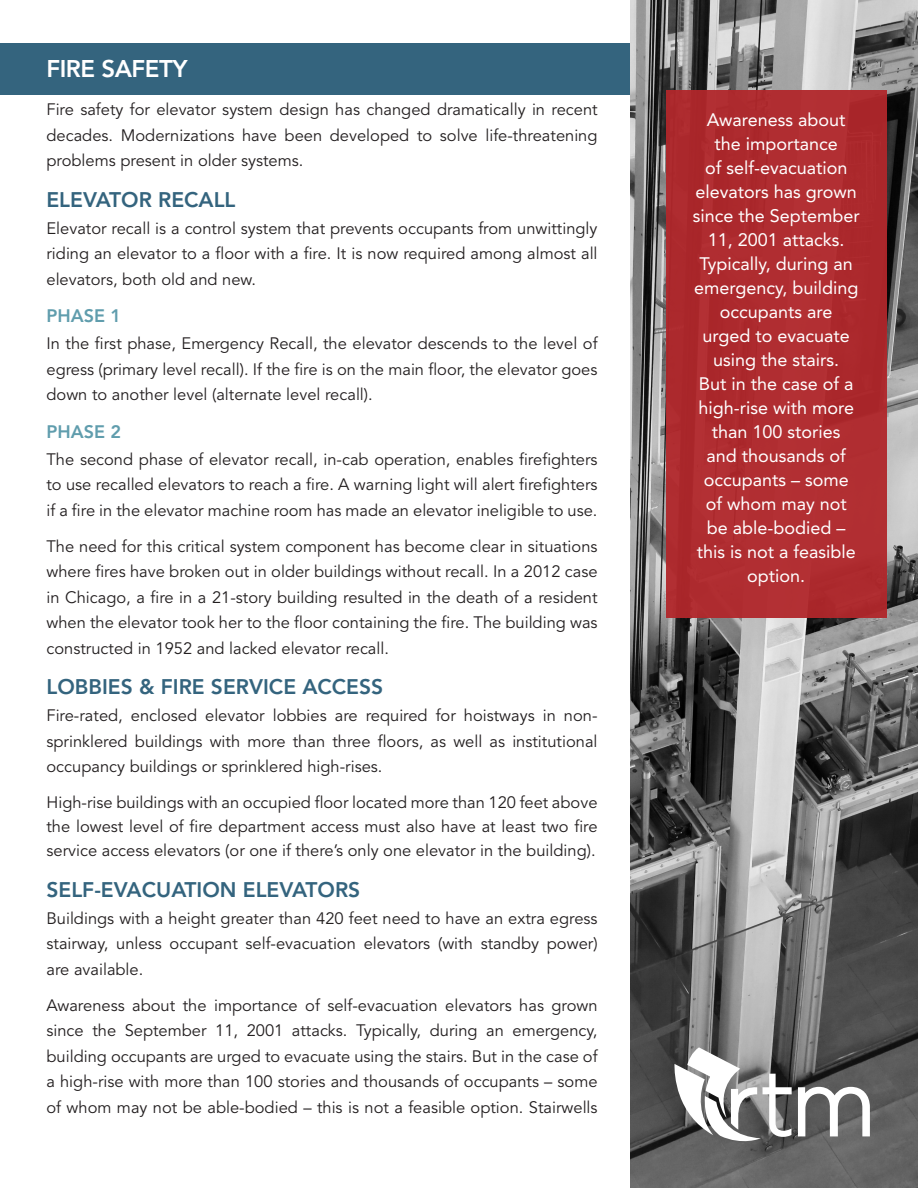
<style>
.page{position:relative;width:918px;height:1188px;background:#fff}
.page>*{position:absolute;margin:0;border:0;box-sizing:border-box;transform-origin:0 0}
.t1{font:800 24px "Avenir LT Std";letter-spacing:-.02em;color:#fff}
.t2{font:800 21px "Avenir LT Std";color:#34647e}
.t3{font:18px/24px "Avenir LT Std";color:#fff;text-align:center}
.t4{font:800 18px "Avenir LT Std";color:#609dad}
.t5{font:16.5px/25.5px "Avenir LT Std";color:#231f20;text-align:justify}
</style>
<div class="page">
<div style="left:0;top:43px;width:672px;height:52px;background:#34647e"></div>
<img style="left:630px;top:0;width:288px;height:1188px">
<div style="left:666px;top:90px;width:220px;height:527px;background:#b1272b"></div>
<svg style="left:798px;top:1087px;width:72px;height:49px"></svg>
<svg style="left:674px;top:1047px;width:118px;height:94px"></svg>
<p class="t1" style="left:46px;top:54px;width:142px">FIRE SAFETY</p>
<p class="t5" style="left:46px;top:97px;width:553px">Fire safety for elevator system design has changed dramatically in recent decades. Modernizations have been developed to solve life-threatening problems present in older systems.</p>
<p class="t2" style="left:46px;top:187px;width:191px">ELEVATOR RECALL</p>
<p class="t5" style="left:46px;top:216px;width:553px">Elevator recall is a control system that prevents occupants from unwittingly riding an elevator to a floor with a fire. It is now required among almost all elevators, both old and new.</p>
<p class="t4" style="left:46px;top:305px;width:76px">PHASE 1</p>
<p class="t5" style="left:46px;top:331px;width:553px">In the first phase, Emergency Recall, the elevator descends to the level of egress (primary level recall). If the fire is on the main floor, the elevator goes down to another level (alternate level recall).</p>
<p class="t4" style="left:46px;top:421px;width:76px">PHASE 2</p>
<p class="t5" style="left:46px;top:447px;width:553px">The second phase of elevator recall, in-cab operation, enables firefighters to use recalled elevators to reach a fire. A warning light will alert firefighters if a fire in the elevator machine room has made an elevator ineligible to use.</p>
<p class="t5" style="left:46px;top:534px;width:553px">The need for this critical system component has become clear in situations where fires have broken out in older buildings without recall. In a 2012 case in Chicago, a fire in a 21-story building resulted in the death of a resident when the elevator took her to the floor containing the fire. The building was constructed in 1952 and lacked elevator recall.</p>
<p class="t2" style="left:46px;top:675px;width:338px">LOBBIES &amp; FIRE SERVICE ACCESS</p>
<p class="t5" style="left:46px;top:703px;width:553px">Fire-rated, enclosed elevator lobbies are required for hoistways in non&shy;sprinklered buildings with more than three floors, as well as institutional occupancy buildings or sprinklered high-rises.</p>
<p class="t5" style="left:46px;top:791px;width:553px;line-height:24px">High-rise buildings with an occupied floor located more than 120 feet above the lowest level of fire department access must also have at least two fire service access elevators (or one if there’s only one elevator in the building).</p>
<p class="t2" style="left:46px;top:877px;width:315px">SELF-EVACUATION ELEVATORS</p>
<p class="t5" style="left:46px;top:906px;width:553px">Buildings with a height greater than 420 feet need to have an extra egress stairway, unless occupant self-evacuation elevators (with standby power) are available.</p>
<p class="t5" style="left:46px;top:993px;width:553px">Awareness about the importance of self-evacuation elevators has grown since the September 11, 2001 attacks. Typically, during an emergency, building occupants are urged to evacuate using the stairs. But in the case of a high-rise with more than 100 stories and thousands of occupants – some of whom may not be able-bodied – this is not a feasible option. Stairwells</p>
<p class="t3" style="left:693px;top:108px;width:169px">Awareness about the importance<br>of self-evacuation elevators has grown since the September<br>11, 2001 attacks.<br>Typically, during an emergency, building occupants are<br>urged to evacuate using the stairs.<br>But in the case of a high-rise with more than 100 stories<br>and thousands of occupants – some<br>of whom may not<br>be able-bodied – this is not a feasible option.</p>
</div>
